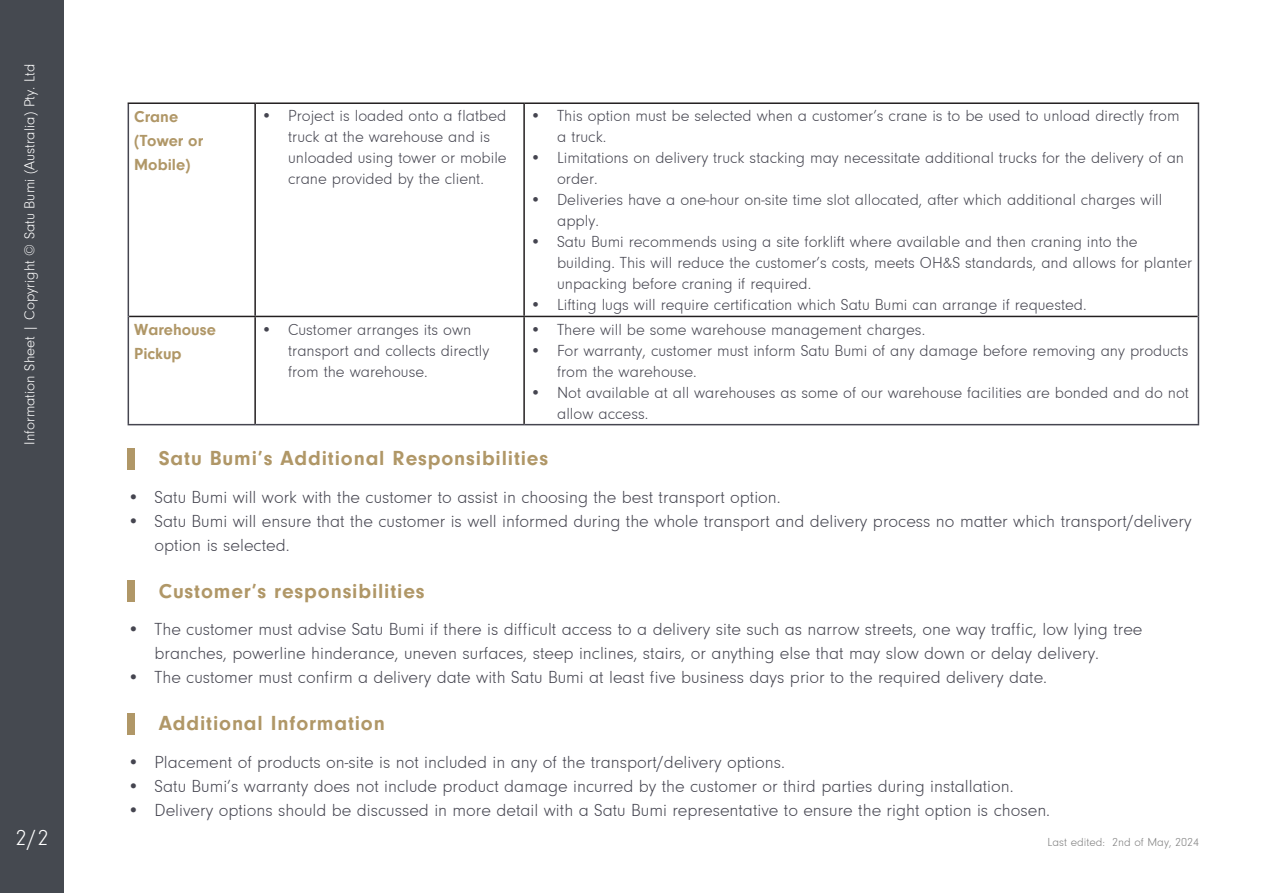
<style>
.page{position:relative;width:1263px;height:893px;background:#fff}
.page>*{position:absolute;margin:0;border:0;box-sizing:border-box;transform-origin:0 0}
.t1{font:300 22.5px "Neuzeit Gro";color:#fff}
.t2{font:700 21px "Neuzeit Gro";letter-spacing:.04em;color:#b09767}
.t3{font:300 18px/24px "Neuzeit Gro";color:#454550}
.t4{font:300 16.5px/21px "Neuzeit Gro";color:#454550}
.t5{font:700 16.5px/24px "Neuzeit Gro";color:#b09767}
.t6{font:300 15px "Neuzeit Gro";color:#fff}
.t7{font:300 12px "Neuzeit Gro";color:#7f7f7f}
</style>
<div class="page">
<div style="left:0;top:0;width:64px;height:893px;background:#454950"></div>
<hr style="left:128px;top:102px;width:127px;height:2px;background:#231f20">
<hr style="left:255px;top:102px;width:269px;height:2px;background:#231f20">
<hr style="left:254px;top:104px;width:2px;height:212px;background:#231f20">
<hr style="left:524px;top:102px;width:675px;height:2px;background:#231f20">
<hr style="left:523px;top:104px;width:2px;height:212px;background:#231f20">
<hr style="left:129px;top:316px;width:126px;height:1px;background:#231f20">
<hr style="left:255px;top:316px;width:269px;height:1px;background:#231f20">
<hr style="left:254px;top:317px;width:2px;height:107px;background:#231f20">
<hr style="left:524px;top:316px;width:674px;height:1px;background:#231f20">
<hr style="left:523px;top:317px;width:2px;height:107px;background:#231f20">
<hr style="left:128px;top:104px;width:1px;height:212px;background:#454550">
<hr style="left:1198px;top:104px;width:1px;height:212px;background:#454550">
<hr style="left:128px;top:316px;width:1px;height:108px;background:#454550">
<hr style="left:1198px;top:316px;width:1px;height:108px;background:#454550">
<hr style="left:128px;top:424px;width:127px;height:1px;background:#454550">
<hr style="left:255px;top:424px;width:269px;height:1px;background:#454550">
<hr style="left:524px;top:424px;width:675px;height:1px;background:#454550">
<div style="left:128px;top:448px;width:7px;height:22px;background:#b09767"></div>
<div style="left:128px;top:580px;width:7px;height:22px;background:#b09767"></div>
<div style="left:128px;top:713px;width:7px;height:21px;background:#b09767"></div>
<p class="t6" style="left:22px;top:445px;width:383px;rotate:-90deg">Information Sheet | Copyright © Satu Bumi (Australia) Pty. Ltd</p>
<p class="t5" style="left:134px;top:104px;width:45px">Crane</p>
<p class="t5" style="left:134px;top:128px;width:70px">(Tower or<br>Mobile)</p>
<p class="t4" style="left:288px;top:106px;width:220px;text-indent:-27px">• Project is loaded onto a flatbed truck at the warehouse and is unloaded using tower or mobile crane provided by the client.</p>
<p class="t4" style="left:557px;top:106px;width:624px;text-indent:-27px">• This option must be selected when a customer’s crane is to be used to unload directly from a truck.</p>
<p class="t4" style="left:557px;top:148px;width:628px;text-indent:-27px">• Limitations on delivery truck stacking may necessitate additional trucks for the delivery of an order.</p>
<p class="t4" style="left:557px;top:190px;width:607px;text-indent:-27px">• Deliveries have a one-hour on-site time slot allocated, after which additional charges will apply.</p>
<p class="t4" style="left:557px;top:232px;width:637px;text-indent:-27px">• Satu Bumi recommends using a site forklift where available and then craning into the building. This will reduce the customer’s costs, meets OH&amp;S standards, and allows for planter unpacking before craning if required.</p>
<p class="t4" style="left:530px;top:295px;width:558px">• Lifting lugs will require certification which Satu Bumi can arrange if requested.</p>
<p class="t5" style="left:134px;top:317px;width:83px">Warehouse<br>Pickup</p>
<p class="t4" style="left:288px;top:319px;width:203px;text-indent:-27px">• Customer arranges its own transport and collects directly from the warehouse.</p>
<p class="t4" style="left:530px;top:319px;width:397px">• There will be some warehouse management charges.</p>
<p class="t4" style="left:557px;top:340px;width:633px;text-indent:-27px">• For warranty, customer must inform Satu Bumi of any damage before removing any products from the warehouse.</p>
<p class="t4" style="left:557px;top:382px;width:633px;text-indent:-27px">• Not available at all warehouses as some of our warehouse facilities are bonded and do not allow access.</p>
<p class="t2" style="left:159px;top:447px;width:391px">Satu Bumi’s Additional Responsibilities</p>
<p class="t3" style="left:128px;top:485px;width:655px">• Satu Bumi will work with the customer to assist in choosing the best transport option.</p>
<p class="t3" style="left:155px;top:509px;width:1038px;text-indent:-27px">• Satu Bumi will ensure that the customer is well informed during the whole transport and delivery process no matter which transport/delivery option is selected.</p>
<p class="t2" style="left:159px;top:579px;width:267px">Customer’s responsibilities</p>
<p class="t3" style="left:155px;top:618px;width:989px;text-indent:-27px">• The customer must advise Satu Bumi if there is difficult access to a delivery site such as narrow streets, one way traffic, low lying tree branches, powerline hinderance, uneven surfaces, steep inclines, stairs, or anything else that may slow down or delay delivery.</p>
<p class="t3" style="left:128px;top:666px;width:921px">• The customer must confirm a delivery date with Satu Bumi at least five business days prior to the required delivery date.</p>
<p class="t2" style="left:159px;top:711px;width:228px">Additional Information</p>
<p class="t3" style="left:128px;top:750px;width:659px">• Placement of products on-site is not included in any of the transport/delivery options.</p>
<p class="t3" style="left:128px;top:774px;width:887px">• Satu Bumi’s warranty does not include product damage incurred by the customer or third parties during installation.</p>
<p class="t3" style="left:128px;top:798px;width:924px">• Delivery options should be discussed in more detail with a Satu Bumi representative to ensure the right option is chosen.</p>
<p class="t1" style="left:16px;top:826px;width:35px">2/2</p>
<p class="t7" style="left:1047px;top:835px;width:153px">Last edited: 2nd of May, 2024</p>
</div>
